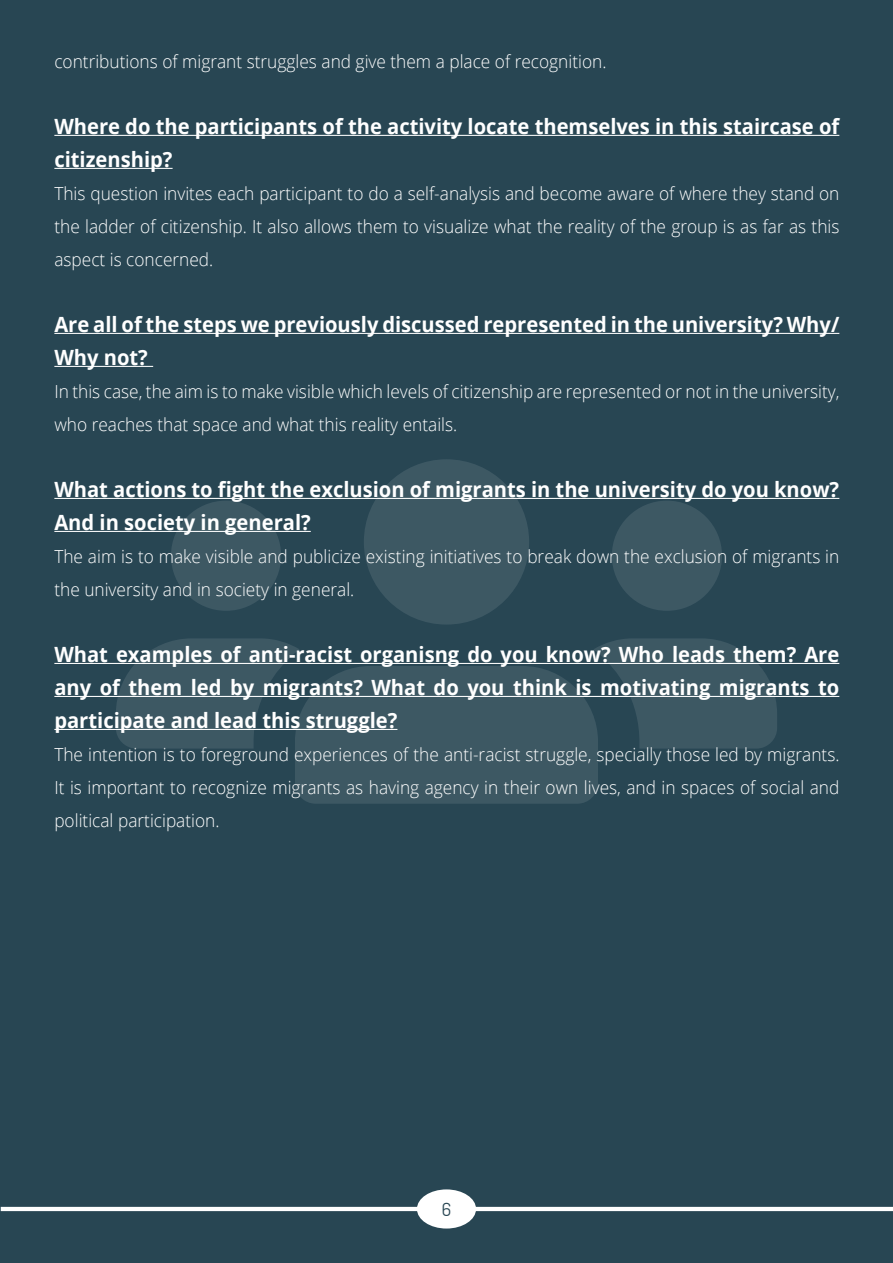
<style>
.page{position:relative;width:893px;height:1263px;background:#284653}
.page>*{position:absolute;margin:0;border:0;box-sizing:border-box;transform-origin:0 0}
.t1{font:700 21px/33px "Open Sans";color:#fff;scale:.96 1}
.t2{font:300 18px/33px "Open Sans";color:#fff;text-align:justify;scale:.96 1}
.t3{font:18px "Aka Acid Dosis";color:#284653}
</style>
<div class="page">
<hr style="left:1px;top:1207px;width:892px;height:4px;background:#fff">
<div style="left:417px;top:1189px;width:59px;height:39px;background:#fff;border-radius:50%"></div>
<div style="left:171px;top:501px;width:110px;height:110px;background:#3d5863;border-radius:50%"></div>
<div style="left:612px;top:501px;width:110px;height:110px;background:#3d5863;border-radius:50%"></div>
<div style="left:364px;top:459px;width:165px;height:166px;background:#3d5863;border-radius:50%"></div>
<svg style="left:116px;top:638px;width:661px;height:166px"></svg>
<hr style="left:54px;top:135px;width:785px;height:1px;background:#fff">
<hr style="left:54px;top:168px;width:119px;height:1px;background:#fff">
<hr style="left:54px;top:333px;width:785px;height:1px;background:#fff">
<hr style="left:54px;top:366px;width:99px;height:1px;background:#fff">
<hr style="left:54px;top:498px;width:785px;height:1px;background:#fff">
<hr style="left:54px;top:531px;width:257px;height:1px;background:#fff">
<hr style="left:54px;top:663px;width:785px;height:1px;background:#fff">
<hr style="left:54px;top:696px;width:785px;height:1px;background:#fff">
<hr style="left:54px;top:729px;width:343px;height:1px;background:#fff">
<p class="t2" style="left:54px;top:44px;width:577px">contributions of migrant struggles and give them a place of recognition.</p>
<p class="t1" style="left:54px;top:109px;width:819px">Where do the participants of the activity locate themselves in this staircase of citizenship?</p>
<p class="t2" style="left:54px;top:176px;width:819px">This question invites each participant to do a self-analysis and become aware of where they stand on the ladder of citizenship. It also allows them to visualize what the reality of the group is as far as this aspect is concerned.</p>
<p class="t1" style="left:54px;top:307px;width:819px">Are all of the steps we previously discussed represented in the university? Why/<br>Why not?</p>
<p class="t2" style="left:54px;top:374px;width:819px">In this case, the aim is to make visible which levels of citizenship are represented or not in the university, who reaches that space and what this reality entails.</p>
<p class="t1" style="left:54px;top:472px;width:819px">What actions to fight the exclusion of migrants in the university do you know?<br>And in society in general?</p>
<p class="t2" style="left:54px;top:539px;width:819px">The aim is to make visible and publicize existing initiatives to break down the exclusion of migrants in the university and in society in general.</p>
<p class="t1" style="left:54px;top:637px;width:819px;text-align:justify">What examples of anti-racist organisng do you know? Who leads them? Are any of them led by migrants? What do you think is motivating migrants to participate and lead this struggle?</p>
<p class="t2" style="left:54px;top:737px;width:819px">The intention is to foreground experiences of the anti-racist struggle, specially those led by migrants.<br>It is important to recognize migrants as having agency in their own lives, and in spaces of social and political participation.</p>
<p class="t3" style="left:442px;top:1198px;width:11px">6</p>
</div>
